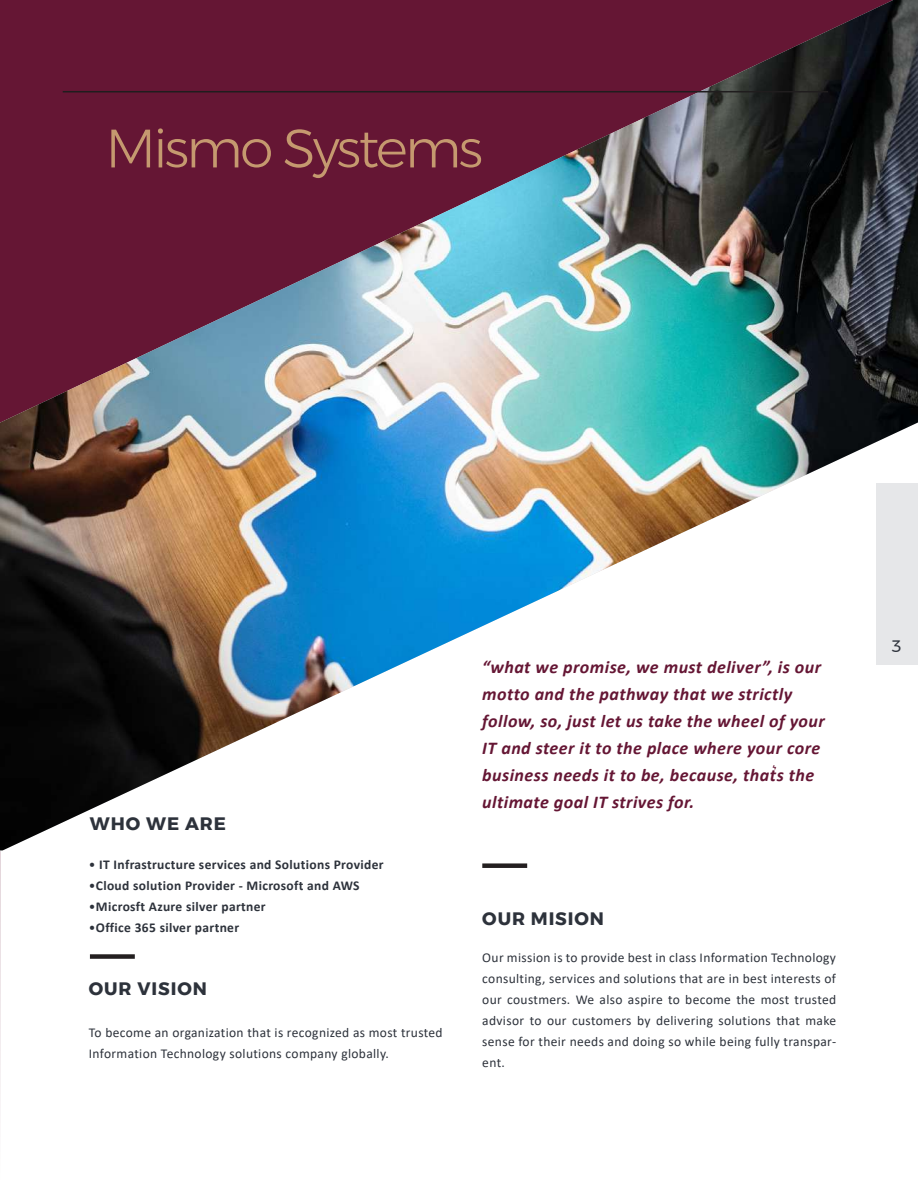
<style>
.page{position:relative;width:918px;height:1188px;background:#fff}
.page>*{position:absolute;margin:0;border:0;box-sizing:border-box;transform-origin:0 0}
.t1{font:300 54px "Montserrat";letter-spacing:-.05em;color:#c5996f}
.t2{font:italic 700 18px/27px "Calibri";letter-spacing:.025em;color:#651634}
.t3{font:700 18px "Montserrat";letter-spacing:.05em;color:#2d323b}
.t4{font:16.5px "Montserrat";color:#2d323b}
.t5{font:13.5px/21px "Calibri";letter-spacing:.025em;color:#2d323b}
.t6{font:700 13.5px "Calibri";letter-spacing:.025em;color:#2d323b}
.s1{font-weight:400}
</style>
<div class="page">
<svg style="left:0;top:852px;width:1px;height:256px"></svg>
<img style="left:0;top:0;width:918px;height:850px">
<div style="left:482px;top:863px;width:45px;height:5px;background:#231f20"></div>
<div style="left:90px;top:954px;width:45px;height:5px;background:#231f20"></div>
<div style="left:876px;top:483px;width:42px;height:182px;background:#e6e7e9"></div>
<hr style="left:63px;top:91px;width:765px;height:1px;background:#201d1e">
<h1 class="t1" style="left:105px;top:108px;width:379px">Mismo Systems</h1>
<h2 class="t3" style="left:90px;top:809px;width:138px">WHO WE ARE</h2>
<p class="t6" style="left:89px;top:855px;width:296px"><span class="s1">•</span> IT Infrastructure services and Solutions Provider</p>
<p class="t6" style="left:89px;top:876px;width:272px"><span class="s1">•</span>Cloud solution Provider - Microsoft and AWS</p>
<p class="t6" style="left:89px;top:897px;width:178px"><span class="s1">•</span>Microsft Azure silver partner</p>
<p class="t6" style="left:89px;top:918px;width:152px"><span class="s1">•</span>Office 365 silver partner</p>
<h2 class="t3" style="left:89px;top:974px;width:119px">OUR VISION</h2>
<p class="t5" style="left:89px;top:1021px;width:355px">To become an organization that is recognized as most trusted<br>Information Technology solutions company globally.</p>
<p class="t2" style="left:482px;top:653px;width:344px">“what we promise, we must deliver”, is our motto and the pathway that we strictly follow, so, just let us take the wheel of your IT and steer it to the place where your core business needs it to be, because, that͛s the ultimate goal IT strives for.</p>
<h2 class="t3" style="left:482px;top:904px;width:123px">OUR MISION</h2>
<p class="t5" style="left:482px;top:947px;width:355px;text-align:justify">Our mission is to provide best in class Information Technology consulting, services and solutions that are in best interests of our coustmers. We also aspire to become the most trusted advisor to our customers by delivering solutions that make sense for their needs and doing so while being fully transpar&shy;ent.</p>
<p class="t4" style="left:892px;top:633px;width:11px">3</p>
</div>
